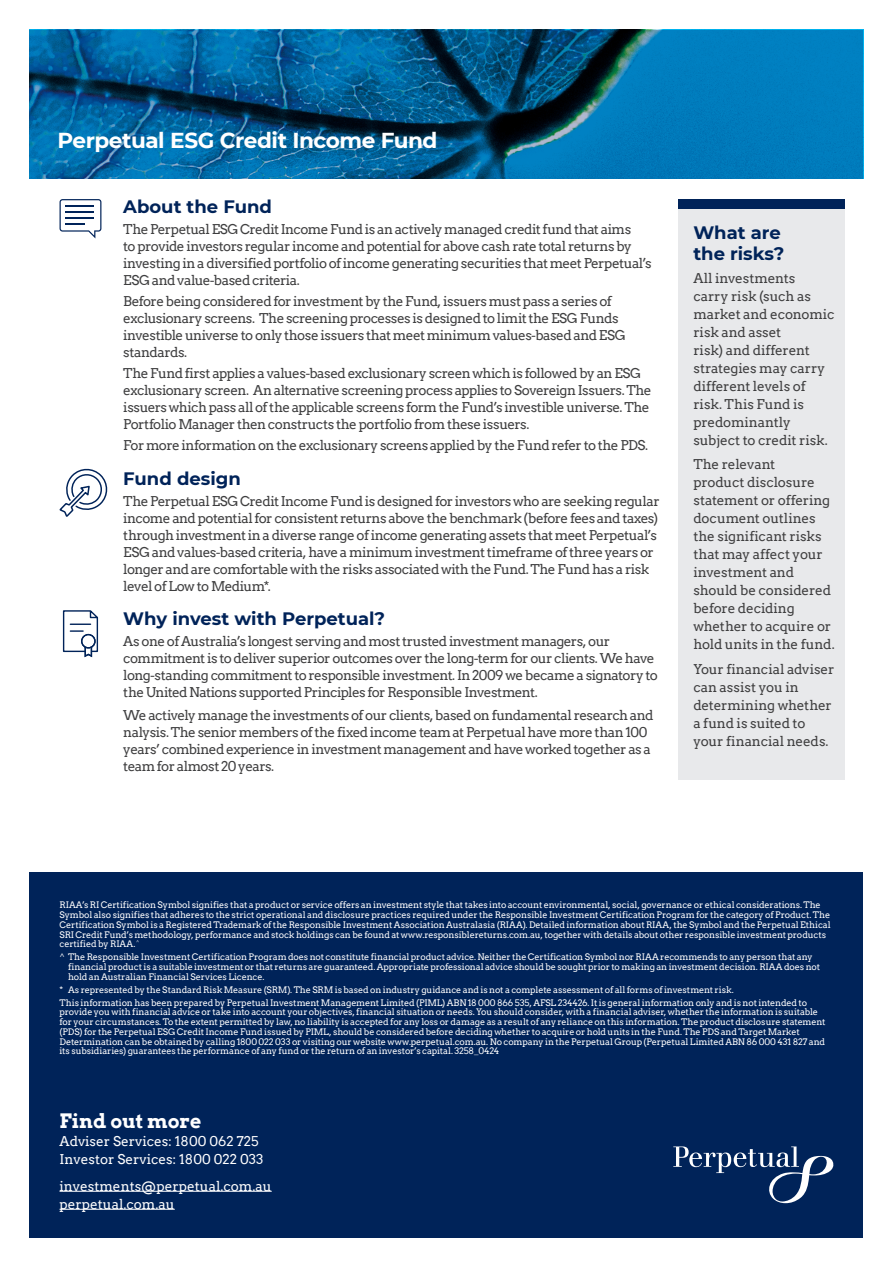
<style>
.page{position:relative;width:893px;height:1263px;background:#fff}
.page>*{position:absolute;margin:0;border:0;box-sizing:border-box;transform-origin:0 0}
.t1{font:700 21.6px "Montserrat";letter-spacing:-.02em;color:#fff}
.t2{font:700 19.5px "Arvo";color:#fff}
.t3{font:700 18px/21px "Montserrat";color:#002359}
.t4{font:13.5px/17px "Arvo";letter-spacing:-.035em;color:#3e3e3f}
.t5{font:13.5px/18px "Arvo";letter-spacing:-.01em;color:#3e3e3f}
.t6{font:13.5px/18px "Arvo";letter-spacing:-.015em;color:#3e3e3f}
.t7{font:13.5px/18px "Arvo";color:#fff}
.t8{font:9px/9.8px "Arvo";letter-spacing:-.015em;color:#fff}
</style>
<div class="page">
<svg style="left:30px;top:30px;width:833px;height:149px;background:#036398"></svg>
<div style="left:678px;top:205px;width:167px;height:574px;background:#e6e7e9"></div>
<div style="left:678px;top:199px;width:167px;height:10px;background:#002359"></div>
<div style="left:30px;top:872px;width:833px;height:365px;background:#002359"></div>
<svg style="left:673px;top:1146px;width:160px;height:57px"></svg>
<hr style="left:60px;top:1191px;width:212px;height:1px;background:#fff">
<hr style="left:60px;top:1209px;width:115px;height:1px;background:#fff">
<svg style="left:59px;top:468px;width:49px;height:49px"></svg>
<svg style="left:62px;top:610px;width:37px;height:48px"></svg>
<svg style="left:81px;top:634px;width:15px;height:14px"></svg>
<div style="left:81px;top:634px;width:15px;height:14px;border:1px solid #002359;border-radius:50%"></div>
<svg style="left:60px;top:199px;width:41px;height:39px"></svg>
<h1 class="t1" style="left:57px;top:125px;width:382px">Perpetual ESG Credit Income Fund</h1>
<h3 class="t3" style="left:123px;top:195px;width:150px">About the Fund</h3>
<p class="t4" style="left:123px;top:221px;width:530px">The Perpetual ESG Credit Income Fund is an actively managed credit fund that aims<br>to provide investors regular income and potential for above cash rate total returns by investing in a diversified portfolio of income generating securities that meet Perpetual’s ESG and value-based criteria.</p>
<p class="t4" style="left:123px;top:293px;width:504px">Before being considered for investment by the Fund, issuers must pass a series of exclusionary screens. The screening processes is designed to limit the ESG Funds investible universe to only those issuers that meet minimum values-based and ESG standards.</p>
<p class="t4" style="left:123px;top:365px;width:530px">The Fund first applies a values-based exclusionary screen which is followed by an ESG exclusionary screen. An alternative screening process applies to Sovereign Issuers. The issuers which pass all of the applicable screens form the Fund’s investible universe. The Portfolio Manager then constructs the portfolio from these issuers.</p>
<h3 class="t4" style="left:123px;top:437px;width:526px">For more information on the exclusionary screens applied by the Fund refer to the PDS.</h3>
<h3 class="t3" style="left:123px;top:467px;width:119px">Fund design</h3>
<p class="t4" style="left:123px;top:493px;width:538px">The Perpetual ESG Credit Income Fund is designed for investors who are seeking regular income and potential for consistent returns above the benchmark (before fees and taxes) through investment in a diverse range of income generating assets that meet Perpetual’s ESG and values-based criteria, have a minimum investment timeframe of three years or longer and are comfortable with the risks associated with the Fund. The Fund has a risk level of Low to Medium*.</p>
<h3 class="t3" style="left:123px;top:607px;width:263px">Why invest with Perpetual?</h3>
<p class="t4" style="left:123px;top:633px;width:536px">As one of Australia’s longest serving and most trusted investment managers, our commitment is to deliver superior outcomes over the long-term for our clients. We have long-standing commitment to responsible investment. In 2009 we became a signatory to the United Nations supported Principles for Responsible Investment.</p>
<p class="t4" style="left:123px;top:707px;width:532px">We actively manage the investments of our clients, based on fundamental research and nalysis. The senior members of the fixed income team at Perpetual have more than 100 years’ combined experience in investment management and have worked together as a team for almost 20 years.</p>
<h3 class="t3" style="left:693px;top:222px;width:92px">What are the risks?</h3>
<h3 class="t5" style="left:693px;top:269px;width:143px">All investments<br>carry risk (such as market and economic risk and asset<br>risk) and different strategies may carry different levels of risk. This Fund is predominantly subject to credit risk.</h3>
<h3 class="t6" style="left:693px;top:455px;width:143px">The relevant<br>product disclosure statement or offering document outlines the significant risks that may affect your investment and should be considered before deciding whether to acquire or hold units in the fund.</h3>
<h3 class="t5" style="left:693px;top:660px;width:143px">Your financial adviser can assist you in determining whether a fund is suited to your financial needs.</h3>
<p class="t8" style="left:60px;top:900px;width:773px">RIAA’s RI Certification Symbol signifies that a product or service offers an investment style that takes into account environmental, social, governance or ethical considerations. The Symbol also signifies that adheres to the strict operational and disclosure practices required under the Responsible Investment Certification Program for the category of Product. The Certification Symbol is a Registered Trademark of the Responsible Investment Association Australasia (RIAA). Detailed information about RIAA, the Symbol and the Perpetual Ethical SRI Credit Fund’s methodology, performance and stock holdings can be found at www.responsiblereturns.com.au, together with details about other responsible investment products certified by RIAA. <sup>^</sup></p>
<p class="t8" style="left:68px;top:952px;width:753px;text-indent:-9px">^ The Responsible Investment Certification Program does not constitute financial product advice. Neither the Certification Symbol nor RIAA recommends to any person that any financial product is a suitable investment or that returns are guaranteed. Appropriate professional advice should be sought prior to making an investment decision. RIAA does not hold an Australian Financial Services Licence.</p>
<p class="t8" style="left:60px;top:983px;width:749px;line-height:12.9px">* As represented by the Standard Risk Measure (SRM). The SRM is based on industry guidance and is not a complete assessment of all forms of investment risk.<br>This information has been prepared by Perpetual Investment Management Limited (PIML) ABN 18 000 866 535, AFSL 234426. It is general information only and is not intended to</p>
<p class="t8" style="left:60px;top:1007px;width:767px">provide you with financial advice or take into account your objectives, financial situation or needs. You should consider, with a financial adviser, whether the information is suitable for your circumstances. To the extent permitted by law, no liability is accepted for any loss or damage as a result of any reliance on this information. The product disclosure statement (PDS) for the Perpetual ESG Credit Income Fund issued by PIML, should be considered before deciding whether to acquire or hold units in the Fund. The PDS and Target Market Determination can be obtained by calling 1800 022 033 or visiting our website www.perpetual.com.au. No company in the Perpetual Group (Perpetual Limited ABN 86 000 431 827 and its subsidiaries) guarantees the performance of any fund or the return of an investor’s capital. 3258_0424</p>
<h2 class="t2" style="left:60px;top:1109px;width:143px">Find out more</h2>
<h3 class="t7" style="left:60px;top:1132px;width:205px">Adviser Services: 1800 062 725<br>Investor Services: 1800 022 033</h3>
<h3 class="t7" style="left:60px;top:1177px;width:214px">investments@perpetual.com.au perpetual.com.au</h3>
</div>
